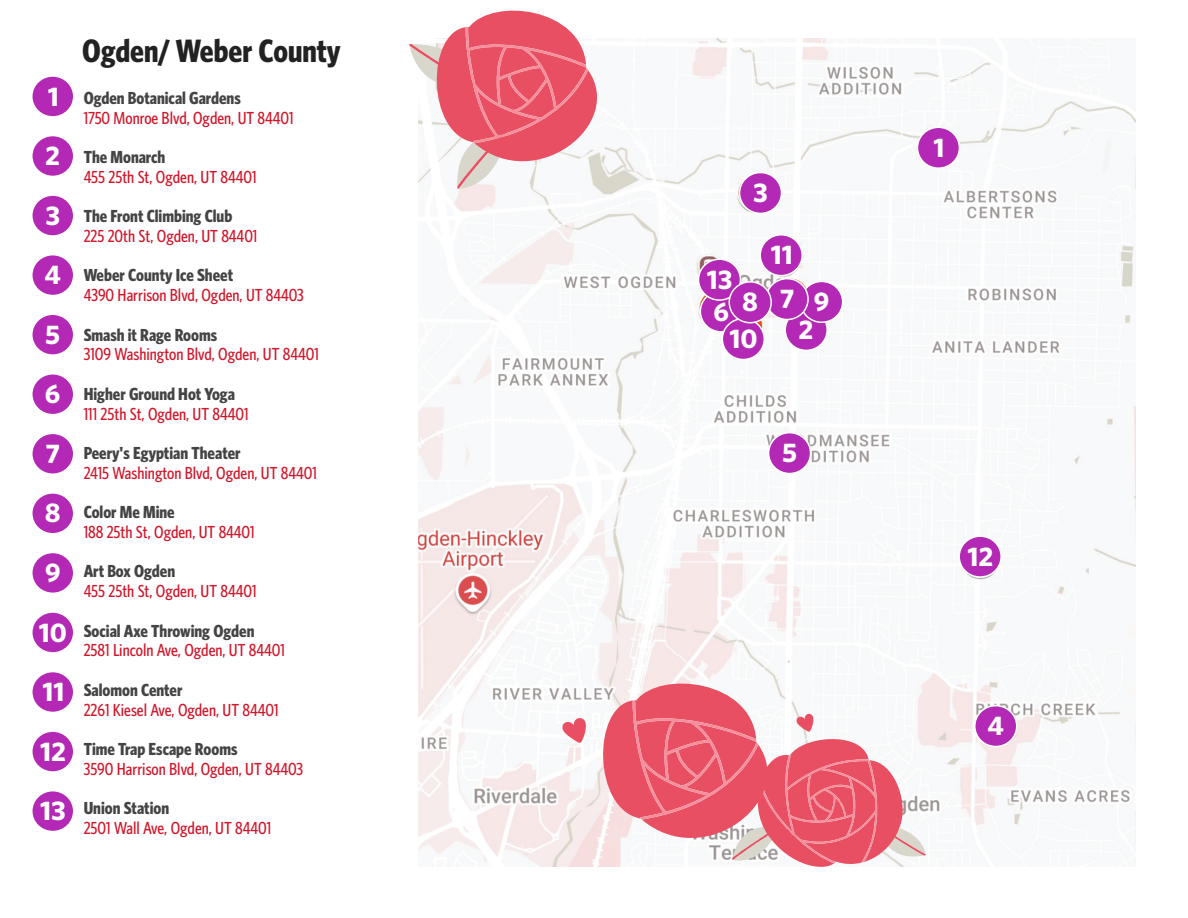
<style>
.page{position:relative;width:1188px;height:918px;background:#fff}
.page>*{position:absolute;margin:0;border:0;box-sizing:border-box;transform-origin:0 0}
.t1{font:700 32.4px "Whitney Condensed";color:#222}
.t2{font:700 27px/59.4px "Whitney";color:#fff}
.t3{font:500 17.55px "Whitney Condensed";color:#d1172b}
.t4{font:700 17.55px "Whitney Condensed";color:#444}
</style>
<div class="page">
<div style="left:31px;top:75px;width:43px;height:43px;background:#b329b5;border:2px solid #fff;border-radius:50%"></div>
<div style="left:31px;top:135px;width:43px;height:42px;background:#b329b5;border:2px solid #fff;border-radius:50%"></div>
<div style="left:31px;top:194px;width:43px;height:43px;background:#b329b5;border:2px solid #fff;border-radius:50%"></div>
<div style="left:31px;top:254px;width:43px;height:42px;background:#b329b5;border:2px solid #fff;border-radius:50%"></div>
<div style="left:31px;top:313px;width:43px;height:43px;background:#b329b5;border:2px solid #fff;border-radius:50%"></div>
<div style="left:31px;top:373px;width:43px;height:42px;background:#b329b5;border:2px solid #fff;border-radius:50%"></div>
<div style="left:31px;top:552px;width:43px;height:42px;background:#b329b5;border:2px solid #fff;border-radius:50%"></div>
<div style="left:31px;top:730px;width:43px;height:43px;background:#b329b5;border:2px solid #fff;border-radius:50%"></div>
<div style="left:31px;top:433px;width:43px;height:42px;background:#b329b5;border:2px solid #fff;border-radius:50%"></div>
<div style="left:31px;top:611px;width:43px;height:43px;background:#b329b5;border:2px solid #fff;border-radius:50%"></div>
<div style="left:31px;top:790px;width:43px;height:42px;background:#b329b5;border:2px solid #fff;border-radius:50%"></div>
<div style="left:31px;top:492px;width:43px;height:43px;background:#b329b5;border:2px solid #fff;border-radius:50%"></div>
<div style="left:31px;top:671px;width:43px;height:42px;background:#b329b5;border:2px solid #fff;border-radius:50%"></div>
<img style="left:419px;top:39px;width:716px;height:823px">
<div style="left:917px;top:127px;width:43px;height:42px;background:#b329b5;border:2px solid #fff;border-radius:50%"></div>
<div style="left:739px;top:172px;width:43px;height:42px;background:#b329b5;border:2px solid #fff;border-radius:50%"></div>
<div style="left:784px;top:309px;width:44px;height:42px;background:#b329b5;border:2px solid #fff;border-radius:50%"></div>
<div style="left:974px;top:705px;width:43px;height:42px;background:#b329b5;border:2px solid #fff;border-radius:50%"></div>
<div style="left:768px;top:432px;width:43px;height:42px;background:#b329b5;border:2px solid #fff;border-radius:50%"></div>
<div style="left:700px;top:290px;width:43px;height:43px;background:#b329b5;border:2px solid #fff;border-radius:50%"></div>
<div style="left:800px;top:281px;width:43px;height:42px;background:#b329b5;border:2px solid #fff;border-radius:50%"></div>
<div style="left:958px;top:535px;width:44px;height:43px;background:#b329b5;border:2px solid #fff;border-radius:50%"></div>
<div style="left:765px;top:278px;width:44px;height:42px;background:#b329b5;border:2px solid #fff;border-radius:50%"></div>
<div style="left:722px;top:318px;width:43px;height:42px;background:#b329b5;border:2px solid #fff;border-radius:50%"></div>
<div style="left:698px;top:258px;width:43px;height:43px;background:#b329b5;border:2px solid #fff;border-radius:50%"></div>
<div style="left:728px;top:281px;width:44px;height:42px;background:#b329b5;border:2px solid #fff;border-radius:50%"></div>
<div style="left:759px;top:234px;width:44px;height:42px;background:#b329b5;border:2px solid #fff;border-radius:50%"></div>
<svg style="left:409px;top:10px;width:217px;height:185px"></svg>
<svg style="left:498px;top:670px;width:428px;height:197px"></svg>
<h2 class="t2" style="left:48px;top:68px;width:12px">1</h2>
<h2 class="t2" style="left:45px;top:127px;width:16px">2</h2>
<h2 class="t2" style="left:45px;top:187px;width:16px">3</h2>
<h2 class="t2" style="left:44px;top:246px;width:18px">4<br>5</h2>
<h2 class="t2" style="left:45px;top:366px;width:17px">6</h2>
<h2 class="t2" style="left:46px;top:425px;width:16px">7</h2>
<h2 class="t2" style="left:45px;top:485px;width:17px">8</h2>
<h2 class="t2" style="left:45px;top:544px;width:17px">9</h2>
<h2 class="t2" style="left:39px;top:604px;width:30px">10</h2>
<h2 class="t2" style="left:42px;top:663px;width:23px">11</h2>
<h2 class="t2" style="left:40px;top:723px;width:27px">12</h2>
<h2 class="t2" style="left:40px;top:782px;width:27px">13</h2>
<h1 class="t1" style="left:82px;top:36px;width:260px">Ogden/ Weber County</h1>
<p class="t4" style="left:84px;top:90px;width:159px">Ogden Botanical Gardens</p>
<p class="t3" style="left:84px;top:109px;width:212px">1750 Monroe Blvd, Ogden, UT 84401</p>
<p class="t4" style="left:84px;top:149px;width:83px">The Monarch</p>
<p class="t3" style="left:84px;top:169px;width:174px">455 25th St, Ogden, UT 84401</p>
<p class="t4" style="left:84px;top:208px;width:150px">The Front Climbing Club</p>
<p class="t3" style="left:84px;top:228px;width:175px">225 20th St, Ogden, UT 84401</p>
<p class="t4" style="left:84px;top:267px;width:151px">Weber County Ice Sheet</p>
<p class="t3" style="left:84px;top:287px;width:222px">4390 Harrison Blvd, Ogden, UT 84403</p>
<p class="t4" style="left:84px;top:327px;width:135px">Smash it Rage Rooms</p>
<p class="t3" style="left:84px;top:346px;width:237px">3109 Washington Blvd, Ogden, UT 84401</p>
<p class="t4" style="left:84px;top:386px;width:153px">Higher Ground Hot Yoga</p>
<p class="t3" style="left:84px;top:405px;width:166px">111 25th St, Ogden, UT 84401</p>
<p class="t4" style="left:84px;top:445px;width:159px">Peery's Egyptian Theater</p>
<p class="t3" style="left:84px;top:465px;width:235px">2415 Washington Blvd, Ogden, UT 84401</p>
<p class="t4" style="left:84px;top:504px;width:93px">Color Me Mine</p>
<p class="t3" style="left:84px;top:524px;width:173px">188 25th St, Ogden, UT 84401</p>
<p class="t4" style="left:84px;top:563px;width:93px">Art Box Ogden</p>
<p class="t3" style="left:84px;top:583px;width:174px">455 25th St, Ogden, UT 84401</p>
<p class="t4" style="left:84px;top:623px;width:172px">Social Axe Throwing Ogden</p>
<p class="t3" style="left:84px;top:642px;width:203px">2581 Lincoln Ave, Ogden, UT 84401</p>
<p class="t4" style="left:84px;top:682px;width:100px">Salomon Center</p>
<p class="t3" style="left:84px;top:702px;width:196px">2261 Kiesel Ave, Ogden, UT 84401</p>
<p class="t4" style="left:84px;top:741px;width:155px">Time Trap Escape Rooms</p>
<p class="t3" style="left:84px;top:761px;width:221px">3590 Harrison Blvd, Ogden, UT 84403</p>
<p class="t4" style="left:84px;top:800px;width:87px">Union Station</p>
<p class="t3" style="left:84px;top:820px;width:189px">2501 Wall Ave, Ogden, UT 84401</p>
<h2 class="t2" style="left:753px;top:164px;width:16px">3</h2>
<h2 class="t2" style="left:771px;top:227px;width:23px">11</h2>
<h2 class="t2" style="left:707px;top:251px;width:27px">13</h2>
<h2 class="t2" style="left:780px;top:270px;width:16px">7</h2>
<h2 class="t2" style="left:713px;top:283px;width:17px">6</h2>
<h2 class="t2" style="left:814px;top:273px;width:17px">9</h2>
<h2 class="t2" style="left:742px;top:274px;width:17px">8</h2>
<h2 class="t2" style="left:799px;top:301px;width:16px">2</h2>
<h2 class="t2" style="left:729px;top:310px;width:30px">10</h2>
<h2 class="t2" style="left:782px;top:424px;width:16px">5</h2>
<h2 class="t2" style="left:934px;top:119px;width:12px">1</h2>
<h2 class="t2" style="left:967px;top:528px;width:27px">12</h2>
<h2 class="t2" style="left:987px;top:697px;width:18px">4</h2>
</div>
